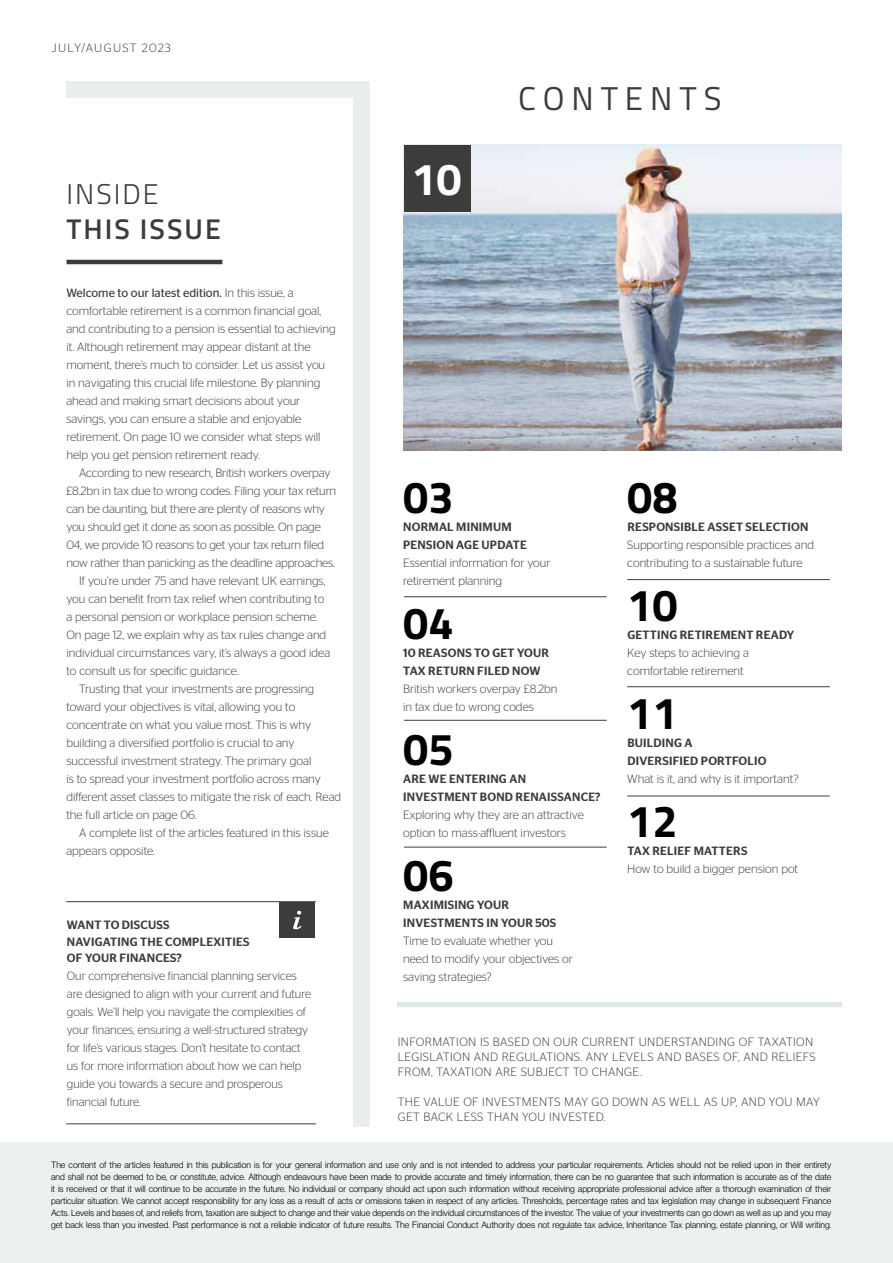
<style>
.page{position:relative;width:893px;height:1263px;background:#fff}
.page>*{position:absolute;margin:0;border:0;box-sizing:border-box;transform-origin:0 0}
.t1{font:700 45px "Titillium";color:#000}
.t2{font:700 45px "Titillium";color:#fff}
.t3{font:33px "Titillium";letter-spacing:.21em;color:#3c3c3b}
.t4{font:600 28.5px "Titillium";letter-spacing:.07em;color:#3c3c3b}
.t5{font:300 28.5px "Titillium";letter-spacing:.07em;color:#3c3c3b}
.t6{font:300 12px/18px "Stag Sans";color:#3c3c3b}
.t7{font:500 12px/18px "Stag Sans";letter-spacing:.02em;color:#3c3c3b}
.t8{font:300 12px/15px "Stag Sans";letter-spacing:.03em;color:#3c3c3b}
.t9{font:300 12px "Stag Sans";letter-spacing:.1em;color:#3c3c3b}
.t10{font:9px/12px "N Haas Grotesk DS Pro 45 Lt";color:#000;text-align:justify}
.s1{font-weight:400}
</style>
<div class="page">
<div style="left:66px;top:82px;width:303px;height:1045px;background:#eaeeee"></div>
<div style="left:26px;top:98px;width:327px;height:1031px;background:#fff"></div>
<div style="left:0;top:1142px;width:893px;height:121px;background:#ecf0f0"></div>
<hr style="left:398px;top:1002px;width:444px;height:4px;background:#e0e7e7">
<hr style="left:67px;top:260px;width:155px;height:4px;background:#3c3c3b">
<hr style="left:404px;top:596px;width:203px;height:1px;background:#3c3c3b">
<hr style="left:627px;top:796px;width:203px;height:1px;background:#3c3c3b">
<hr style="left:627px;top:579px;width:203px;height:1px;background:#3c3c3b">
<hr style="left:627px;top:686px;width:203px;height:1px;background:#3c3c3b">
<hr style="left:404px;top:720px;width:203px;height:1px;background:#3c3c3b">
<hr style="left:404px;top:847px;width:203px;height:1px;background:#3c3c3b">
<div style="left:279px;top:902px;width:36px;height:36px;background:#3c3c3b"></div>
<svg style="left:293px;top:911px;width:8px;height:18px"></svg>
<hr style="left:67px;top:901px;width:248px;height:1px;background:#3c3c3b">
<hr style="left:67px;top:1123px;width:248px;height:1px;background:#3c3c3b">
<img style="left:403px;top:145px;width:439px;height:306px">
<div style="left:404px;top:145px;width:67px;height:66px;background:#3c3c3b"></div>
<p class="t9" style="left:52px;top:41px;width:121px">JULY/AUGUST 2023</p>
<h3 class="t5" style="left:67px;top:174px;width:94px">INSIDE</h3>
<h3 class="t4" style="left:67px;top:207px;width:156px">THIS ISSUE</h3>
<p class="t6" style="left:66px;top:284px;width:271px"><span class="s1">Welcome to our latest edition.</span> In this issue, a comfortable retirement is a common financial goal, and contributing to a pension is essential to achieving it. Although retirement may appear distant at the moment, there’s much to consider. Let us assist you in navigating this crucial life milestone. By planning ahead and making smart decisions about your savings, you can ensure a stable and enjoyable retirement. On page 10 we consider what steps will help you get pension retirement ready.</p>
<p class="t6" style="left:79px;top:464px;width:253px">According to new research, British workers overpay</p>
<p class="t6" style="left:66px;top:482px;width:271px">£8.2bn in tax due to wrong codes. Filing your tax return</p>
<p class="t6" style="left:66px;top:500px;width:260px">can be daunting, but there are plenty of reasons why</p>
<p class="t6" style="left:66px;top:518px;width:256px">you should get it done as soon as possible. On page</p>
<p class="t6" style="left:66px;top:536px;width:259px">04, we provide 10 reasons to get your tax return filed</p>
<p class="t6" style="left:66px;top:554px;width:270px">now rather than panicking as the deadline approaches.</p>
<p class="t6" style="left:79px;top:572px;width:248px">If you’re under 75 and have relevant UK earnings,</p>
<p class="t6" style="left:66px;top:590px;width:259px">you can benefit from tax relief when contributing to</p>
<p class="t6" style="left:66px;top:608px;width:253px">a personal pension or workplace pension scheme.</p>
<p class="t6" style="left:66px;top:626px;width:261px">On page 12, we explain why as tax rules change and</p>
<p class="t6" style="left:66px;top:644px;width:265px">individual circumstances vary, it’s always a good idea</p>
<p class="t6" style="left:66px;top:662px;width:174px">to consult us for specific guidance.</p>
<p class="t6" style="left:79px;top:680px;width:237px">Trusting that your investments are progressing</p>
<p class="t6" style="left:66px;top:698px;width:230px">toward your objectives is vital, allowing you to</p>
<p class="t6" style="left:66px;top:716px;width:246px">concentrate on what you value most. This is why</p>
<p class="t6" style="left:66px;top:734px;width:230px">building a diversified portfolio is crucial to any</p>
<p class="t6" style="left:66px;top:752px;width:247px">successful investment strategy. The primary goal</p>
<p class="t6" style="left:66px;top:770px;width:256px">is to spread your investment portfolio across many</p>
<p class="t6" style="left:66px;top:788px;width:276px">different asset classes to mitigate the risk of each. Read</p>
<p class="t6" style="left:66px;top:806px;width:132px">the full article on page 06.</p>
<p class="t6" style="left:79px;top:824px;width:251px">A complete list of the articles featured in this issue</p>
<p class="t6" style="left:66px;top:842px;width:90px">appears opposite.</p>
<p class="t7" style="left:67px;top:916px;width:184px;line-height:16.5px">WANT TO DISCUSS<br>NAVIGATING THE COMPLEXITIES<br>OF YOUR FINANCES?</p>
<p class="t6" style="left:67px;top:967px;width:246px">Our comprehensive financial planning services are designed to align with your current and future goals. We’ll help you navigate the complexities of your finances, ensuring a well-structured strategy for life’s various stages. Don’t hesitate to contact us for more information about how we can help guide you towards a secure and prosperous financial future.</p>
<h1 class="t2" style="left:411px;top:145px;width:52px">10</h1>
<h2 class="t3" style="left:518px;top:74px;width:205px">CONTENTS</h2>
<h1 class="t1" style="left:403px;top:463px;width:52px">03</h1>
<p class="t7" style="left:403px;top:518px;width:125px">NORMAL MINIMUM<br>PENSION AGE UPDATE</p>
<p class="t6" style="left:403px;top:554px;width:149px">Essential information for your retirement planning</p>
<h1 class="t1" style="left:403px;top:589px;width:52px">04</h1>
<p class="t7" style="left:403px;top:644px;width:147px">10 REASONS TO GET YOUR<br>TAX RETURN FILED NOW</p>
<p class="t6" style="left:403px;top:680px;width:156px">British workers overpay £8.2bn in tax due to wrong codes</p>
<h1 class="t1" style="left:403px;top:715px;width:52px">05</h1>
<p class="t7" style="left:403px;top:770px;width:199px">ARE WE ENTERING AN<br>INVESTMENT BOND RENAISSANCE?</p>
<p class="t6" style="left:403px;top:806px;width:182px">Exploring why they are an attractive option to mass-affluent investors</p>
<h1 class="t1" style="left:403px;top:841px;width:52px">06</h1>
<p class="t7" style="left:403px;top:896px;width:155px">MAXIMISING YOUR<br>INVESTMENTS IN YOUR 50S</p>
<p class="t6" style="left:403px;top:932px;width:171px">Time to evaluate whether you need to modify your objectives or saving strategies?</p>
<h1 class="t1" style="left:627px;top:463px;width:52px">08</h1>
<p class="t7" style="left:627px;top:518px;width:183px">RESPONSIBLE ASSET SELECTION</p>
<p class="t6" style="left:627px;top:536px;width:188px">Supporting responsible practices and contributing to a sustainable future</p>
<h1 class="t1" style="left:627px;top:571px;width:52px">10</h1>
<p class="t7" style="left:627px;top:626px;width:168px">GETTING RETIREMENT READY</p>
<p class="t6" style="left:627px;top:644px;width:123px">Key steps to achieving a comfortable retirement</p>
<h1 class="t1" style="left:627px;top:679px;width:52px">11</h1>
<p class="t7" style="left:627px;top:734px;width:141px">BUILDING A<br>DIVERSIFIED PORTFOLIO</p>
<p class="t6" style="left:627px;top:770px;width:173px">What is it, and why is it important?</p>
<h1 class="t1" style="left:627px;top:787px;width:52px">12</h1>
<p class="t7" style="left:627px;top:842px;width:122px">TAX RELIEF MATTERS</p>
<p class="t6" style="left:627px;top:860px;width:172px">How to build a bigger pension pot</p>
<p class="t8" style="left:398px;top:1034px;width:419px">INFORMATION IS BASED ON OUR CURRENT UNDERSTANDING OF TAXATION<br>LEGISLATION AND REGULATIONS. ANY LEVELS AND BASES OF, AND RELIEFS<br>FROM, TAXATION ARE SUBJECT TO CHANGE.</p>
<p class="t8" style="left:398px;top:1094px;width:423px">THE VALUE OF INVESTMENTS MAY GO DOWN AS WELL AS UP, AND YOU MAY<br>GET BACK LESS THAN YOU INVESTED.</p>
<p class="t10" style="left:51px;top:1159px;width:782px">The content of the articles featured in this publication is for your general information and use only and is not intended to address your particular requirements. Articles should not be relied upon in their entirety and shall not be deemed to be, or constitute, advice. Although endeavours have been made to provide accurate and timely information, there can be no guarantee that such information is accurate as of the date it is received or that it will continue to be accurate in the future. No individual or company should act upon such information without receiving appropriate professional advice after a thorough examination of their particular situation. We cannot accept responsibility for any loss as a result of acts or omissions taken in respect of any articles. Thresholds, percentage rates and tax legislation may change in subsequent Finance Acts. Levels and bases of, and reliefs from, taxation are subject to change and their value depends on the individual circumstances of the investor. The value of your investments can go down as well as up and you may get back less than you invested. Past performance is not a reliable indicator of future results. The Financial Conduct Authority does not regulate tax advice, Inheritance Tax planning, estate planning, or Will writing.</p>
</div>
